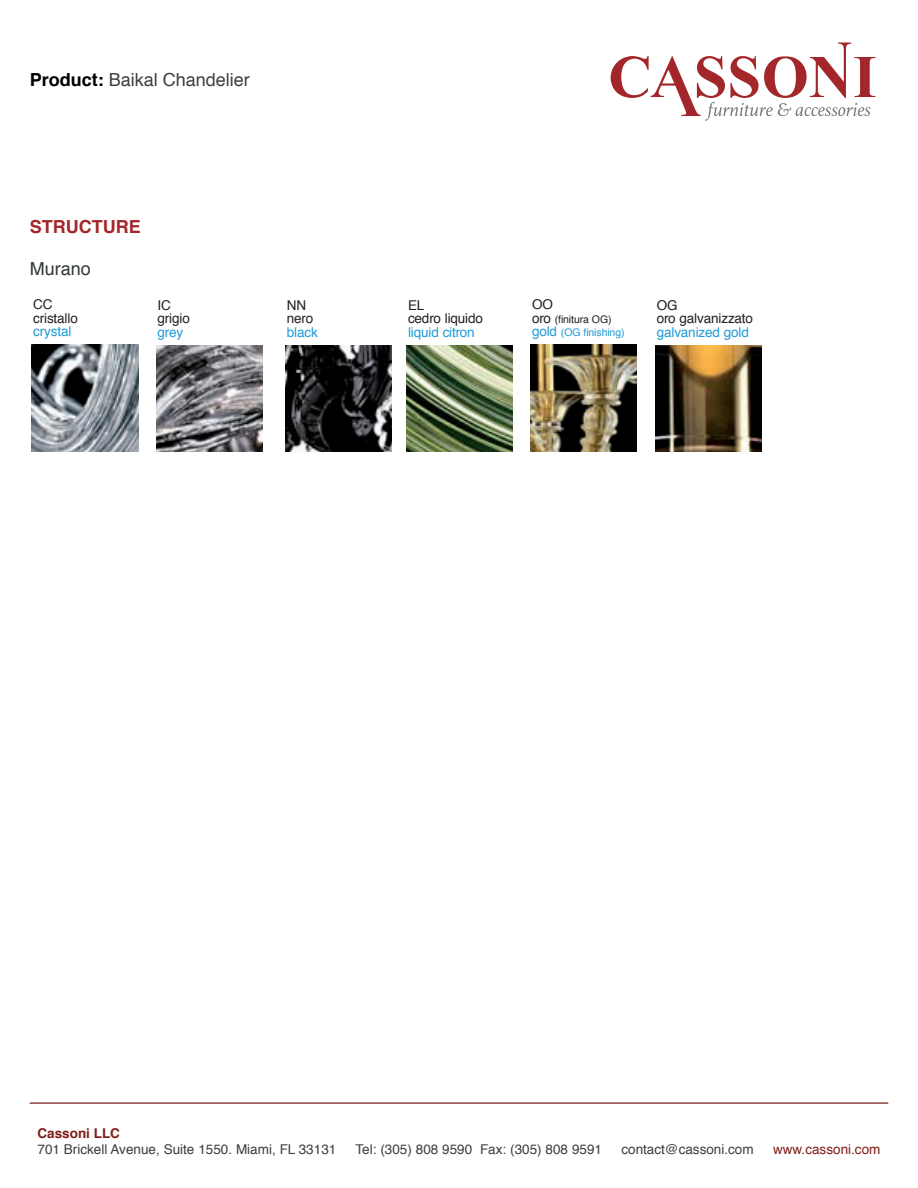
<style>
.page{position:relative;width:918px;height:1188px;background:#fff}
.page>*{position:absolute;margin:0;border:0;box-sizing:border-box;transform-origin:0 0}
.t1{font:18px "Helvetica";color:#3e3e3f}
.t2{font:700 18px "Helvetica";color:#a3272a}
.t3{font:18px "Helvetica";color:#323738}
.t4{font:13.5px "Helvetica";color:#3e3e3f}
.t5{font:13.5px/13.5px "Helvetica";letter-spacing:-.01em;color:#231f20}
.t6{font:13.5px "Helvetica";letter-spacing:-.01em;color:#1f9bd7}
.t7{font:13.5px "Helvetica";color:#801d1a}
.t8{font:700 13.5px "Helvetica";color:#801d1a}
.t9{font:10.5px/13.5px "Helvetica";letter-spacing:-.01em;color:#1f9bd7}
.s1{font-weight:700;color:#000001}
.s2{font-size:13.5px;color:#231f20}
.s3{color:#231f20}
.s4{font-size:13.5px}
</style>
<div class="page">
<hr style="left:30px;top:1102px;width:858px;height:2px;background:#801d1a">
<svg style="left:611px;top:43px;width:264px;height:78px"></svg>
<img style="left:531px;top:345px;width:106px;height:106px">
<img style="left:655px;top:345px;width:107px;height:107px">
<img style="left:285px;top:345px;width:107px;height:107px">
<img style="left:407px;top:345px;width:106px;height:106px">
<img style="left:156px;top:345px;width:106px;height:106px">
<img style="left:32px;top:345px;width:106px;height:106px">
<h1 class="t1" style="left:30px;top:66px;width:222px"><span class="s1">Product:</span> Baikal Chandelier</h1>
<h1 class="t2" style="left:30px;top:212px;width:112px">STRUCTURE</h1>
<h1 class="t3" style="left:30px;top:255px;width:63px">Murano</h1>
<p class="t5" style="left:33px;top:298px;width:46px">CC cristallo</p>
<p class="t6" style="left:33px;top:321px;width:40px">crystal</p>
<p class="t5" style="left:158px;top:299px;width:34px">IC grigio</p>
<p class="t6" style="left:158px;top:321px;width:27px">grey</p>
<p class="t5" style="left:287px;top:299px;width:28px">NN nero</p>
<p class="t6" style="left:287px;top:321px;width:32px">black</p>
<p class="t5" style="left:408px;top:299px;width:77px">EL<br>cedro liquido</p>
<p class="t6" style="left:408px;top:321px;width:68px">liquid citron</p>
<p class="t5" style="left:532px;top:298px;width:22px">OO</p>
<p class="t9" style="left:532px;top:313px;width:94px"><span class="s2">oro</span> <span class="s3">(finitura OG) </span><span class="s4">gold</span> (OG finishing)</p>
<p class="t5" style="left:657px;top:299px;width:98px">OG<br>oro galvanizzato</p>
<p class="t6" style="left:657px;top:321px;width:94px">galvanized gold</p>
<p class="t8" style="left:38px;top:1122px;width:84px">Cassoni LLC</p>
<p class="t4" style="left:38px;top:1139px;width:300px">701 Brickell Avenue, Suite 1550. Miami, FL 33131</p>
<p class="t4" style="left:356px;top:1139px;width:248px">Tel: (305) 808 9590 Fax: (305) 808 9591</p>
<p class="t4" style="left:621px;top:1139px;width:134px">contact@cassoni.com</p>
<p class="t7" style="left:773px;top:1139px;width:109px">www.cassoni.com</p>
</div>
